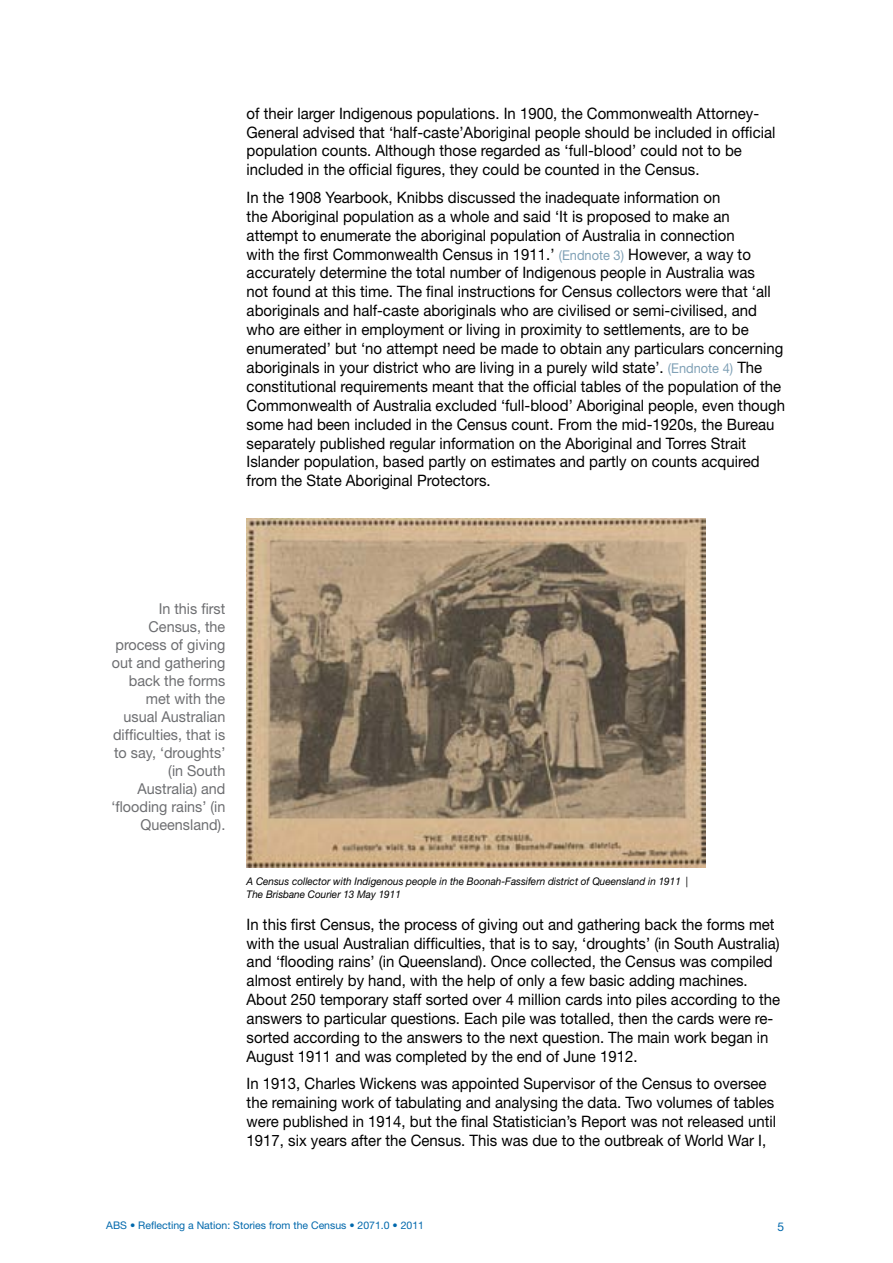
<style>
.page{position:relative;width:893px;height:1263px;background:#fff}
.page>*{position:absolute;margin:0;border:0;box-sizing:border-box;transform-origin:0 0}
.t1{font:15.75px/18.9px "Helvetica Neue";color:#000;scale:.95 1}
.t2{font:15px/18px "Helvetica Neue";color:#6d6e71;text-align:right;scale:.96 1}
.t3{font:12px "Helvetica Neue";color:#0068ac}
.t4{font:italic 10.5px/12.6px "Helvetica Neue";color:#000;scale:.95 1}
.t5{font:10.5px "Helvetica Neue";color:#0068ac}
.s1{font-size:13.5px;color:#80a1b6}
</style>
<div class="page">
<img style="left:247px;top:519px;width:459px;height:348px">
<p class="t1" style="left:247px;top:103px;width:558px">of their larger Indigenous populations. In 1900, the Commonwealth Attorney-General advised that ‘half-caste’Aboriginal people should be included in official population counts. Although those regarded as ‘full-blood’ could not to be included in the official figures, they could be counted in the Census.</p>
<p class="t1" style="left:247px;top:188px;width:568px">In the 1908 Yearbook, Knibbs discussed the inadequate information on<br>the Aboriginal population as a whole and said ‘It is proposed to make an attempt to enumerate the aboriginal population of Australia in connection<br>with the first Commonwealth Census in 1911.’ <span class="s1">(Endnote 3)</span> However, a way to accurately determine the total number of Indigenous people in Australia was<br>not found at this time. The final instructions for Census collectors were that ‘all aboriginals and half-caste aboriginals who are civilised or semi-civilised, and who are either in employment or living in proximity to settlements, are to be enumerated’ but ‘no attempt need be made to obtain any particulars concerning aboriginals in your district who are living in a purely wild state’. <span class="s1">(Endnote 4)</span> The constitutional requirements meant that the official tables of the population of the Commonwealth of Australia excluded ‘full-blood’ Aboriginal people, even though some had been included in the Census count. From the mid-1920s, the Bureau separately published regular information on the Aboriginal and Torres Strait Islander population, based partly on estimates and partly on counts acquired from the State Aboriginal Protectors.</p>
<p class="t2" style="left:111px;top:599px;width:120px">In this first<br>Census, the process of giving out and gathering back the forms met with the usual Australian difficulties, that is to say, ‘droughts’ (in South<br>Australia) and ‘flooding rains’ (in<br>Queensland).</p>
<p class="t4" style="left:247px;top:875px;width:466px">A Census collector with Indigenous people in the Boonah-Fassifern district of Queensland in 1911 |<br>The Brisbane Courier 13 May 1911</p>
<p class="t1" style="left:247px;top:914px;width:563px">In this first Census, the process of giving out and gathering back the forms met with the usual Australian difficulties, that is to say, ‘droughts’ (in South Australia) and ‘flooding rains’ (in Queensland). Once collected, the Census was compiled almost entirely by hand, with the help of only a few basic adding machines.<br>About 250 temporary staff sorted over 4 million cards into piles according to the answers to particular questions. Each pile was totalled, then the cards were re&shy;sorted according to the answers to the next question. The main work began in August 1911 and was completed by the end of June 1912.</p>
<p class="t1" style="left:247px;top:1074px;width:559px">In 1913, Charles Wickens was appointed Supervisor of the Census to oversee the remaining work of tabulating and analysing the data. Two volumes of tables were published in 1914, but the final Statistician’s Report was not released until 1917, six years after the Census. This was due to the outbreak of World War I,</p>
<p class="t5" style="left:106px;top:1219px;width:319px">ABS • Reflecting a Nation: Stories from the Census • 2071.0 • 2011</p>
<p class="t3" style="left:777px;top:1219px;width:8px">5</p>
</div>
